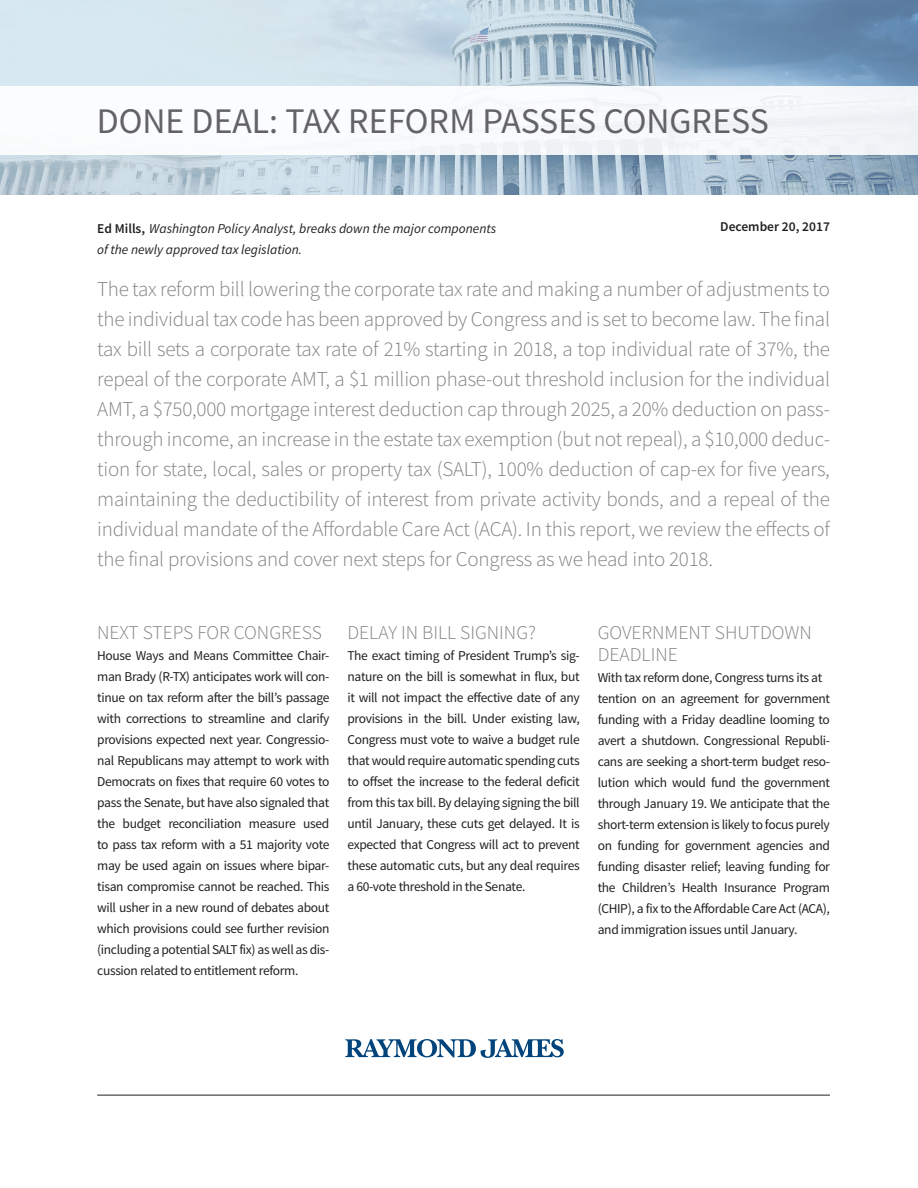
<style>
.page{position:relative;width:918px;height:1188px;background:#fff}
.page>*{position:absolute;margin:0;border:0;box-sizing:border-box;transform-origin:0 0}
.t1{font:36px "Source Sans Pro";color:#636366}
.t2{font:300 21px/30px "Source Sans Pro";letter-spacing:-.01em;color:#808285;text-align:justify}
.t3{font:300 19.5px/22.5px "Source Sans Pro";color:#808285}
.t4{font:13.5px/21px "Source Sans Pro";letter-spacing:-.025em;color:#231f20;text-align:justify}
.t5{font:italic 13.5px "Source Sans Pro";color:#231f20}
.t6{font:600 13.5px "Source Sans Pro";color:#231f20}
.s1{font-weight:600;font-style:normal}
</style>
<div class="page">
<img style="left:0;top:0;width:918px;height:194px">
<div style="left:0;top:86px;width:918px;height:69px;background:#fff"></div>
<hr style="left:97px;top:1095px;width:733px;height:1px;background:#231f20">
<svg style="left:345px;top:1039px;width:219px;height:19px"></svg>
<p class="t1" style="left:97px;top:98px;width:674px">DONE DEAL: TAX REFORM PASSES CONGRESS</p>
<p class="t6" style="left:720px;top:218px;width:111px">December 20, 2017</p>
<p class="t5" style="left:97px;top:220px;width:401px"><span class="s1">Ed Mills,</span> Washington Policy Analyst, breaks down the major components</p>
<p class="t5" style="left:97px;top:241px;width:207px">of the newly approved tax legislation.</p>
<p class="t2" style="left:97px;top:274px;width:734px">The tax reform bill lowering the corporate tax rate and making a number of adjustments to the individual tax code has been approved by Congress and is set to become law. The final tax bill sets a corporate tax rate of 21% starting in 2018, a top individual rate of 37%, the repeal of the corporate AMT, a $1 million phase-out threshold inclusion for the individual AMT, a $750,000 mortgage interest deduction cap through 2025, a 20% deduction on pass&shy;through income, an increase in the estate tax exemption (but not repeal), a $10,000 deduc&shy;tion for state, local, sales or property tax (SALT), 100% deduction of cap-ex for five years, maintaining the deductibility of interest from private activity bonds, and a repeal of the individual mandate of the Affordable Care Act (ACA). In this report, we review the effects of the final provisions and cover next steps for Congress as we head into 2018.</p>
<p class="t3" style="left:97px;top:621px;width:226px">NEXT STEPS FOR CONGRESS</p>
<p class="t4" style="left:97px;top:645px;width:234px">House Ways and Means Committee Chair&shy;man Brady (R-TX) anticipates work will con&shy;tinue on tax reform after the bill’s passage with corrections to streamline and clarify provisions expected next year. Congressio&shy;nal Republicans may attempt to work with Democrats on fixes that require 60 votes to pass the Senate, but have also signaled that the budget reconciliation measure used to pass tax reform with a 51 majority vote may be used again on issues where bipar&shy;tisan compromise cannot be reached. This will usher in a new round of debates about which provisions could see further revision (including a potential SALT fix) as well as dis&shy;cussion related to entitlement reform.</p>
<p class="t3" style="left:347px;top:621px;width:190px">DELAY IN BILL SIGNING?</p>
<p class="t4" style="left:347px;top:645px;width:234px">The exact timing of President Trump’s sig&shy;nature on the bill is somewhat in flux, but it will not impact the effective date of any provisions in the bill. Under existing law, Congress must vote to waive a budget rule that would require automatic spending cuts to offset the increase to the federal deficit from this tax bill. By delaying signing the bill until January, these cuts get delayed. It is expected that Congress will act to prevent these automatic cuts, but any deal requires a 60-vote threshold in the Senate.</p>
<p class="t3" style="left:598px;top:621px;width:216px">GOVERNMENT SHUTDOWN<br>DEADLINE</p>
<p class="t4" style="left:598px;top:667px;width:226px">With tax reform done, Congress turns its at</p>
<p class="t4" style="left:598px;top:688px;width:234px">tention on an agreement for government funding with a Friday deadline looming to avert a shutdown. Congressional Republi&shy;cans are seeking a short-term budget reso&shy;lution which would fund the government through January 19. We anticipate that the short-term extension is likely to focus purely on funding for government agencies and funding disaster relief; leaving funding for the Children’s Health Insurance Program (CHIP), a fix to the Affordable Care Act (ACA), and immigration issues until January.</p>
</div>
